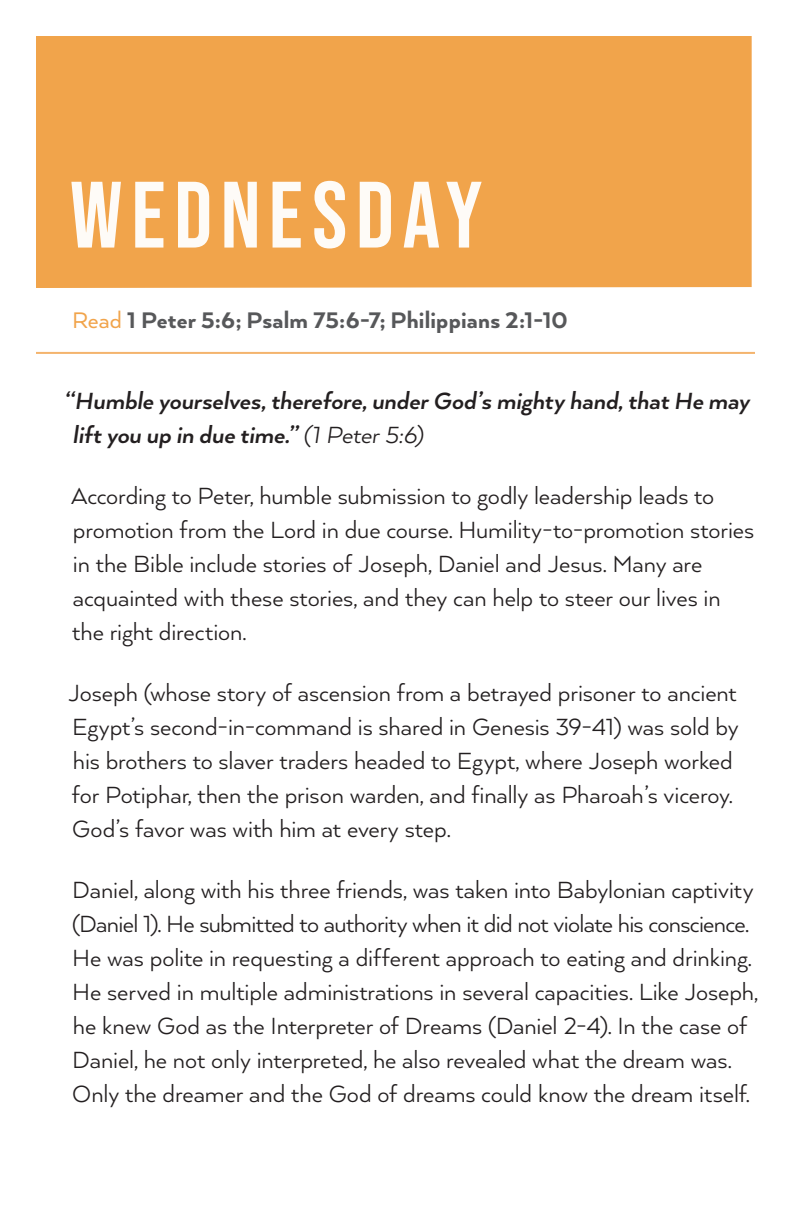
<style>
.page{position:relative;width:792px;height:1224px;background:#fff}
.page>*{position:absolute;margin:0;border:0;box-sizing:border-box;transform-origin:0 0}
.t1{font:94px "Bebas Neue";letter-spacing:.09em;color:#fff}
.Body{font:27px/34px "Arquitecta";letter-spacing:-.005em;color:#231f20}
.Body-2{font:italic 700 27px/34px "Arquitecta";letter-spacing:-.005em;color:#231f20}
.Weekly_verses{font:800 26px "Arquitecta";letter-spacing:.01em;color:#57585a}
.s1{font-weight:400;color:#f1a44b}
.s2{font-weight:400}
</style>
<div class="page">
<hr style="left:36px;top:352px;width:719px;height:2px;background:#f4b46d">
<div style="left:36px;top:36px;width:716px;height:252px;background:#f1a44b"></div>
<h1 class="t1" style="left:70px;top:162px;width:414px">WEDNESDAY</h1>
<p class="Weekly_verses" style="left:72px;top:304px;width:497px"><span class="s1">Read</span> 1 Peter 5:6; Psalm 75:6-7; Philippians 2:1-10</p>
<p class="Body-2" style="left:73px;top:383px;width:678px;text-indent:-9px">“Humble yourselves, therefore, under God’s mighty hand, that He may lift you up in due time.” <span class="s2">(1 Peter 5:6)</span></p>
<p class="Body" style="left:71px;top:478px;width:685px">According to Peter, humble submission to godly leadership leads to promotion from the Lord in due course. Humility-to-promotion stories in the Bible include stories of Joseph, Daniel and Jesus. Many are acquainted with these stories, and they can help to steer our lives in the right direction.</p>
<p class="Body" style="left:68px;top:675px;width:672px">Joseph (whose story of ascension from a betrayed prisoner to ancient Egypt’s second-in-command is shared in Genesis 39-41) was sold by his brothers to slaver traders headed to Egypt, where Joseph worked for Potiphar, then the prison warden, and finally as Pharoah’s viceroy.<br>God’s favor was with him at every step.</p>
<p class="Body" style="left:72px;top:872px;width:687px">Daniel, along with his three friends, was taken into Babylonian captivity (Daniel 1). He submitted to authority when it did not violate his conscience.<br>He was polite in requesting a different approach to eating and drinking.<br>He served in multiple administrations in several capacities. Like Joseph, he knew God as the Interpreter of Dreams (Daniel 2-4). In the case of Daniel, he not only interpreted, he also revealed what the dream was.<br>Only the dreamer and the God of dreams could know the dream itself.</p>
</div>
